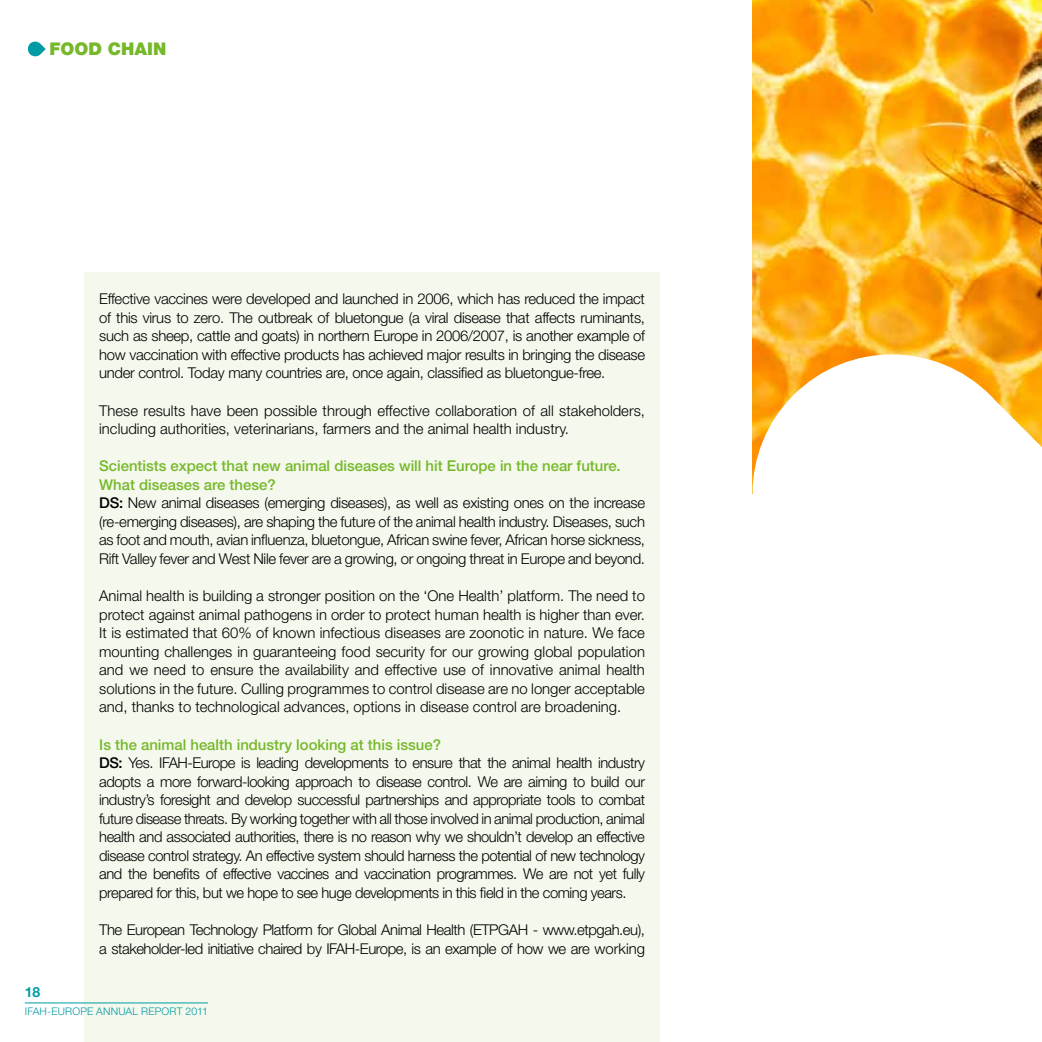
<style>
.page{position:relative;width:1042px;height:1042px;background:#fff}
.page>*{position:absolute;margin:0;border:0;box-sizing:border-box;transform-origin:0 0}
.t1{font:900 17.5px "Helvetica Neue LT Std";color:#76b82a}
.t2{font:300 14.88px/18.6px "Helvetica Neue LT Std";letter-spacing:-.02em;color:#000}
.t3{font:300 14.88px/18.6px "Helvetica Neue LT Std";color:#000}
.t4{font:700 14px "Helvetica Neue LT Std";color:#009ba4}
.t5{font:300 10.5px "Helvetica Neue LT Std";letter-spacing:.02em;color:#009ba4}
.s1{font-weight:500;color:#76b82a}
.s2{font-weight:500}
</style>
<div class="page">
<div style="left:84px;top:273px;width:576px;height:769px;background:#f4f8ed"></div>
<hr style="left:25px;top:1002px;width:183px;height:1px;background:#009ba4">
<svg style="left:27px;top:41px;width:19px;height:16px"></svg>
<img style="left:752px;top:0;width:290px;height:341px">
<svg style="left:752px;top:341px;width:290px;height:153px"></svg>
<p class="t1" style="left:50px;top:38px;width:118px">FOOD CHAIN</p>
<p class="t4" style="left:25px;top:984px;width:17px">18</p>
<p class="t2" style="left:99px;top:289px;width:547px;text-align:justify">Effective vaccines were developed and launched in 2006, which has reduced the impact of this virus to zero. The outbreak of bluetongue (a viral disease that affects ruminants, such as sheep, cattle and goats) in northern Europe in 2006/2007, is another example of how vaccination with effective products has achieved major results in bringing the disease under control. Today many countries are, once again, classified as bluetongue-free.</p>
<p class="t3" style="left:99px;top:401px;width:547px">These results have been possible through effective collaboration of all stakeholders, including authorities, veterinarians, farmers and the animal health industry.</p>
<p class="t2" style="left:99px;top:456px;width:547px"><span class="s1">Scientists expect that new animal diseases will hit Europe in the near future.<br>What diseases are these?<br></span><span class="s2">DS:</span> New animal diseases (emerging diseases), as well as existing ones on the increase (re-emerging diseases), are shaping the future of the animal health industry. Diseases, such as foot and mouth, avian influenza, bluetongue, African swine fever, African horse sickness, Rift Valley fever and West Nile fever are a growing, or ongoing threat in Europe and beyond.</p>
<p class="t3" style="left:99px;top:586px;width:547px">Animal health is building a stronger position on the ‘One Health’ platform. The need to protect against animal pathogens in order to protect human health is higher than ever.<br>It is estimated that 60% of known infectious diseases are zoonotic in nature. We face mounting challenges in guaranteeing food security for our growing global population and we need to ensure the availability and effective use of innovative animal health solutions in the future. Culling programmes to control disease are no longer acceptable and, thanks to technological advances, options in disease control are broadening.</p>
<p class="t2" style="left:99px;top:734px;width:547px"><span class="s1">Is the animal health industry looking at this issue?<br></span><span class="s2">DS:</span> Yes. IFAH-Europe is leading developments to ensure that the animal health industry adopts a more forward-looking approach to disease control. We are aiming to build our industry’s foresight and develop successful partnerships and appropriate tools to combat future disease threats. By working together with all those involved in animal production, animal health and associated authorities, there is no reason why we shouldn’t develop an effective disease control strategy. An effective system should harness the potential of new technology and the benefits of effective vaccines and vaccination programmes. We are not yet fully prepared for this, but we hope to see huge developments in this field in the coming years.</p>
<p class="t2" style="left:99px;top:920px;width:547px">The European Technology Platform for Global Animal Health (ETPGAH - www. etpgah. eu), a stakeholder-led initiative chaired by IFAH-Europe, is an example of how we are working</p>
<p class="t5" style="left:25px;top:1004px;width:185px">IFAH-Europe Annual Report 2011</p>
</div>
